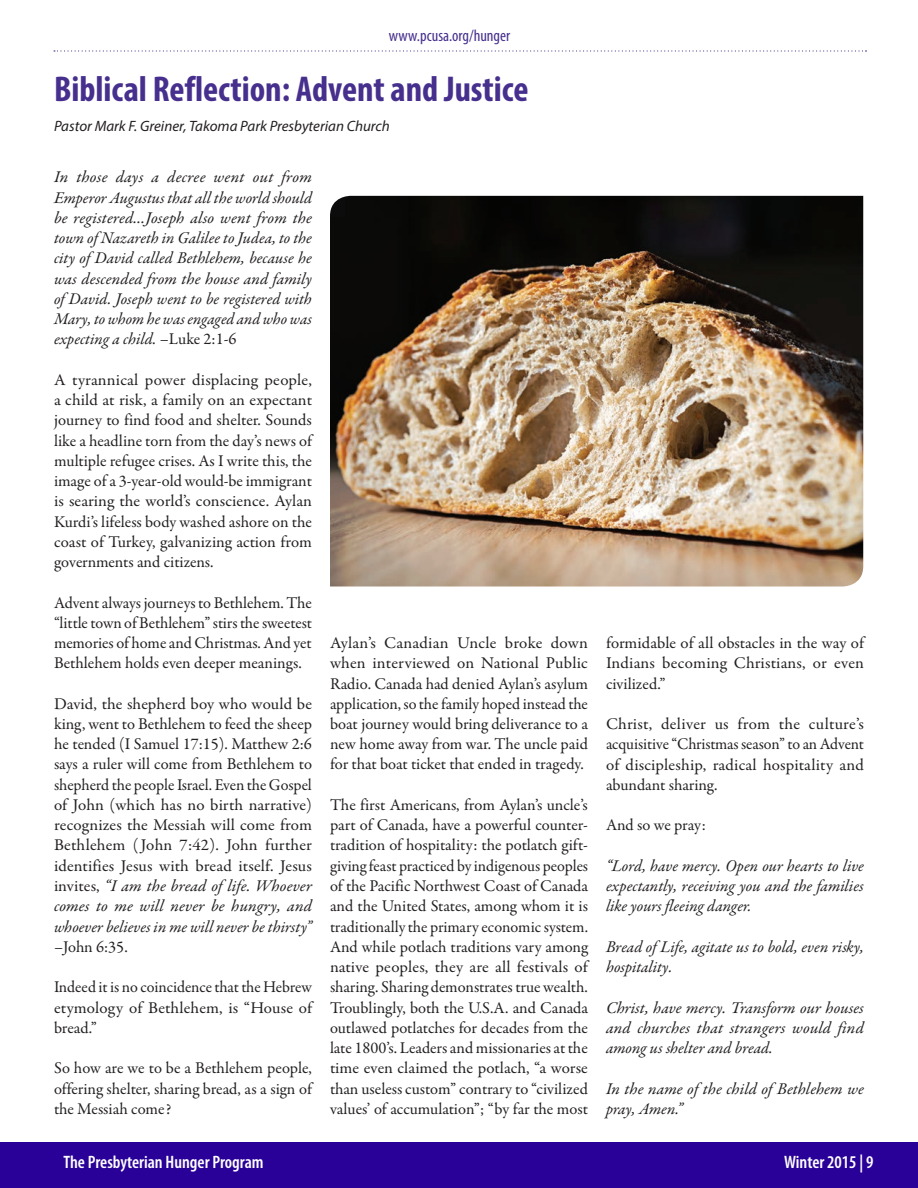
<style>
.page{position:relative;width:918px;height:1188px;background:#fff}
.page>*{position:absolute;margin:0;border:0;box-sizing:border-box;transform-origin:0 0}
._1_head{font:700 condensed 36px "Myriad Pro";color:#462f8d}
.t1{font:600 condensed 18px "Myriad Pro";color:#fff}
.Body{font:16.5px/20.2px "Garamond Premr Pro";color:#231f20;text-align:justify}
.Body-2{font:italic 16.5px/20.2px "Garamond Premr Pro";color:#231f20;text-align:justify}
.t2{font:condensed 16.5px "Myriad Pro";color:#462f8d}
.author{font:italic 15px "Myriad Pro";color:#231f20}
.s1{font-style:normal}
.s2{font-style:italic}
</style>
<div class="page">
<svg style="left:54px;top:50px;width:813px;height:2px"></svg>
<div style="left:0;top:1143px;width:918px;height:45px;background:#290098"></div>
<img style="left:330px;top:196px;width:533px;height:390px">
<p class="t2" style="left:389px;top:26px;width:123px">www.pcusa.org/hunger</p>
<p class="_1_head" style="left:54px;top:67px;width:476px">Biblical Reflection: Advent and Justice</p>
<p class="author" style="left:54px;top:117px;width:338px">Pastor Mark F. Greiner, Takoma Park Presbyterian Church</p>
<p class="Body-2" style="left:54px;top:168px;width:260px">In those days a decree went out from Emperor Augustus that all the world should be registered…Joseph also went from the town of Nazareth in Galilee to Judea, to the city of David called Bethlehem, because he was descended from the house and family of David. Joseph went to be registered with Mary, to whom he was engaged and who was expecting a child. –<span class="s1">Luke 2:1-6</span></p>
<p class="Body" style="left:54px;top:370px;width:260px">A tyrannical power displacing people, a child at risk, a family on an expectant journey to find food and shelter. Sounds like a headline torn from the day’s news of multiple refugee crises. As I write this, the image of a 3-year-old would-be immigrant is searing the world’s conscience. Aylan Kurdi’s lifeless body washed ashore on the coast of Turkey, galvanizing action from governments and citizens.</p>
<p class="Body" style="left:54px;top:593px;width:259px">Advent always journeys to Bethlehem. The “little town of Bethlehem” stirs the sweetest memories of home and Christmas. And yet Bethlehem holds even deeper meanings.</p>
<p class="Body" style="left:54px;top:694px;width:260px">David, the shepherd boy who would be king, went to Bethlehem to feed the sheep he tended (I Samuel 17:15). Matthew 2:6 says a ruler will come from Bethlehem to shepherd the people Israel. Even the Gospel of John (which has no birth narrative) recognizes the Messiah will come from Bethlehem (John 7:42). John further identifies Jesus with bread itself. Jesus invites, <span class="s2">“I am the bread of life. Whoever comes to me will never be hungry, and whoever believes in me will never be thirsty” –</span>John 6:35.</p>
<p class="Body" style="left:54px;top:977px;width:260px">Indeed it is no coincidence that the Hebrew etymology of Bethlehem, is “House of bread.”</p>
<p class="Body" style="left:54px;top:1058px;width:260px">So how are we to be a Bethlehem people, offering shelter, sharing bread, as a sign of the Messiah come?</p>
<p class="Body" style="left:330px;top:633px;width:260px">Aylan’s Canadian Uncle broke down when interviewed on National Public Radio. Canada had denied Aylan’s asylum application, so the family hoped instead the boat journey would bring deliverance to a new home away from war. The uncle paid for that boat ticket that ended in tragedy.</p>
<p class="Body" style="left:330px;top:795px;width:260px">The first Americans, from Aylan’s uncle’s part of Canada, have a powerful counter&shy;tradition of hospitality: the potlatch gift&shy;giving feast practiced by indigenous peoples of the Pacific Northwest Coast of Canada and the United States, among whom it is traditionally the primary economic system.<br>And while potlach traditions vary among native peoples, they are all festivals of sharing. Sharing demonstrates true wealth.<br>Troublingly, both the U.S.A. and Canada outlawed potlatches for decades from the late 1800’s. Leaders and missionaries at the time even claimed the potlach, “a worse than useless custom” contrary to “civilized values’ of accumulation”; “by far the most</p>
<p class="Body" style="left:606px;top:633px;width:260px">formidable of all obstacles in the way of Indians becoming Christians, or even civilized.”</p>
<p class="Body" style="left:606px;top:714px;width:260px">Christ, deliver us from the culture’s acquisitive “Christmas season” to an Advent of discipleship, radical hospitality and abundant sharing.</p>
<p class="Body" style="left:606px;top:815px;width:101px">And so we pray:</p>
<p class="Body-2" style="left:606px;top:856px;width:259px">“Lord, have mercy. Open our hearts to live expectantly, receiving you and the families like yours fleeing danger.</p>
<p class="Body-2" style="left:606px;top:937px;width:260px">Bread of Life, agitate us to bold, even risky, hospitality.</p>
<p class="Body-2" style="left:606px;top:998px;width:259px">Christ, have mercy. Transform our houses and churches that strangers would find among us shelter and bread.</p>
<p class="Body-2" style="left:606px;top:1079px;width:259px">In the name of the child of Bethlehem we pray, Amen.”</p>
<p class="t1" style="left:63px;top:1151px;width:202px">The Presbyterian Hunger Program</p>
<p class="t1" style="left:784px;top:1151px;width:91px">Winter 2015 | 9</p>
</div>
